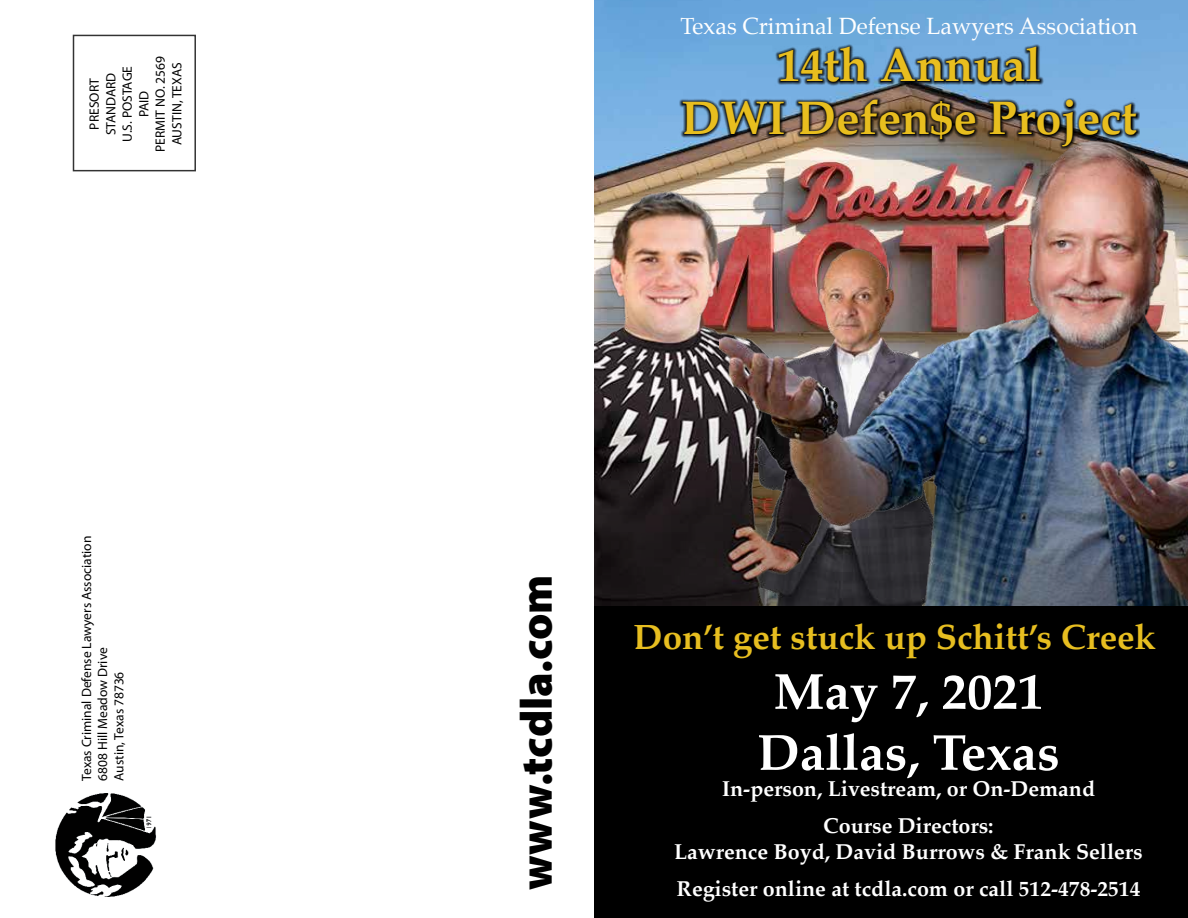
<style>
.page{position:relative;width:1188px;height:918px;background:#fff}
.page>*{position:absolute;margin:0;border:0;box-sizing:border-box;transform-origin:0 0}
.t1{font:700 50.85px/61.1px "Palatino";color:#fff;text-align:center}
.t2{font:700 46.8px/52.5px "Palatino";color:#e8be1f;text-align:center}
.t3{font:900 45px "Myriad Pro";letter-spacing:-.005em;color:#000}
.t4{font:700 34.95px "Palatino";color:#e7be20}
.t5{font:23.1px "Palatino";color:#fff}
.t6{font:700 21.45px/37.3px "Palatino";color:#fff;text-align:center}
.t7{font:13.5px/16.5px "Myriad Pro";color:#000}
</style>
<div class="page">
<img style="left:55px;top:794px;width:101px;height:103px">
<div style="left:73px;top:35px;width:123px;height:136px;border:2px solid #000"></div>
<img style="left:594px;top:0;width:594px;height:170px">
<img style="left:594px;top:170px;width:126px;height:214px">
<img style="left:720px;top:134px;width:468px;height:250px">
<div style="left:594px;top:606px;width:594px;height:312px;background:#000"></div>
<svg style="left:679px;top:44px;width:461px;height:105px;background:#566c80"></svg>
<div style="left:594px;top:384px;width:594px;height:521px;background:#000;opacity:.26"></div>
<p class="t7" style="left:86px;top:152px;width:97px;text-align:center;rotate:-90deg">PRESORT<br>STANDARD<br>U.S. POSTAGE<br>PAID<br>PERMIT NO. 2569<br>AUSTIN, TEXAS</p>
<p class="t7" style="left:78px;top:781px;width:247px;rotate:-90deg">Texas Criminal Defense Lawyers Association<br>6808 Hill Meadow Drive<br>Austin, Texas 78736</p>
<h3 class="t5" style="left:681px;top:7px;width:459px">Texas Criminal Defense Lawyers Association</h3>
<h2 class="t2" style="left:681px;top:38px;width:457px">14th Annual<br>DWI Defen$e Project</h2>
<h3 class="t3" style="left:507px;top:890px;width:317px;rotate:-90deg">www.tcdla.com</h3>
<h3 class="t4" style="left:634px;top:607px;width:524px">Don’t get stuck up Schitt’s Creek</h3>
<h1 class="t1" style="left:757px;top:660px;width:304px">May 7, 2021<br>Dallas, Texas</h1>
<h3 class="t6" style="left:722px;top:769px;width:375px">In-person, Livestream, or On-Demand<br>Course Directors:</h3>
<h3 class="t6" style="left:674px;top:832px;width:470px;text-align:left">Lawrence Boyd, David Burrows &amp; Frank Sellers<br>Register online at tcdla.com or call 512-478-2514</h3>
</div>
